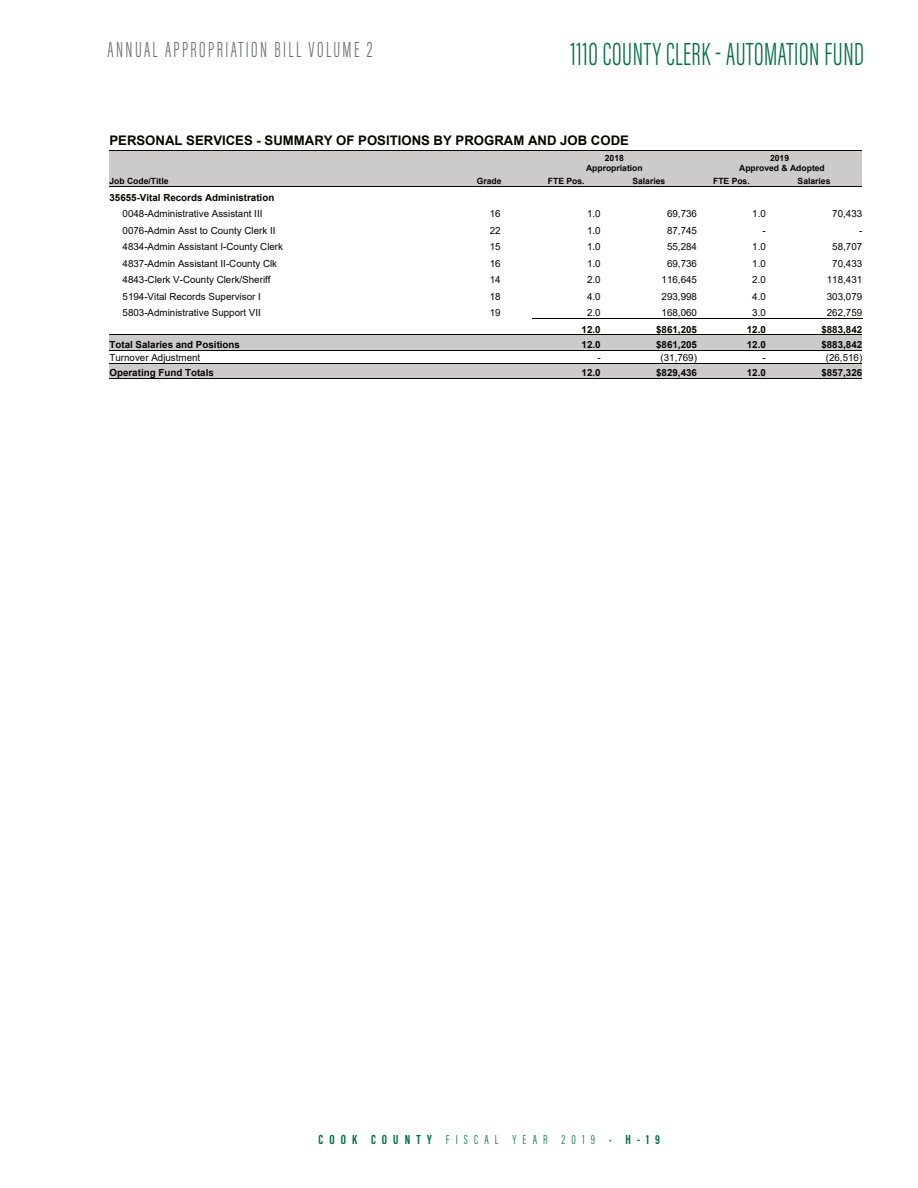
<style>
.page{position:relative;width:918px;height:1188px;background:#fff}
.page>*{position:absolute;margin:0;border:0;box-sizing:border-box;transform-origin:0 0}
.t1{font:300 33px "Acumin Pro Extra Cond";letter-spacing:.02em;color:#016f45;scale:.85 1}
.t2{font:300 22.5px "Acumin Pro Extra Cond";letter-spacing:.125em;color:#6c6d70;scale:.85 1}
.t3{font:300 13.5px "Acumin Pro Extra Cond";letter-spacing:.45em;color:#016f45}
.t4{font:700 13.2px "Arial";color:#040503}
.t5{font:9.75px "Arial";color:#040503}
.t6{font:700 9.75px "Arial";color:#040503}
.t7{font:700 8.55px/10.2px "Arial";color:#040503;text-align:center}
.s1{font-weight:700}
</style>
<div class="page">
<div style="left:109px;top:150px;width:753px;height:23px;background:#cccbca"></div>
<div style="left:109px;top:173px;width:753px;height:13px;background:#cccbca"></div>
<div style="left:109px;top:335px;width:753px;height:16px;background:#cccbca"></div>
<div style="left:109px;top:363px;width:753px;height:16px;background:#cccbca"></div>
<hr style="left:109px;top:363px;width:753px;height:1px;background:#040503">
<hr style="left:109px;top:150px;width:753px;height:1px;background:#040503">
<hr style="left:109px;top:379px;width:753px;height:1px;background:#040503">
<hr style="left:109px;top:186px;width:753px;height:1px;background:#040503">
<hr style="left:109px;top:350px;width:753px;height:1px;background:#040503">
<hr style="left:109px;top:334px;width:753px;height:1px;background:#040503">
<hr style="left:532px;top:318px;width:330px;height:1px;background:#040503">
<h2 class="t2" style="left:108px;top:36px;width:313px">ANNUAL APPROPRIATION BILL VOLUME 2</h2>
<h1 class="t1" style="left:571px;top:34px;width:347px">1110 COUNTY CLERK - AUTOMATION FUND</h1>
<h3 class="t4" style="left:109px;top:131px;width:521px">PERSONAL SERVICES - SUMMARY OF POSITIONS BY PROGRAM AND JOB CODE</h3>
<p class="t7" style="left:586px;top:153px;width:58px">2018<br>Appropriation</p>
<p class="t7" style="left:739px;top:153px;width:87px">2019<br>Approved &amp; Adopted</p>
<p class="t7" style="left:109px;top:176px;width:61px">Job Code/Title</p>
<p class="t7" style="left:477px;top:176px;width:26px">Grade</p>
<p class="t7" style="left:548px;top:176px;width:38px">FTE Pos.</p>
<p class="t7" style="left:632px;top:176px;width:34px">Salaries</p>
<p class="t7" style="left:713px;top:176px;width:38px">FTE Pos.</p>
<p class="t7" style="left:798px;top:176px;width:34px">Salaries</p>
<p class="t6" style="left:109px;top:190px;width:166px">35655-Vital Records Administration</p>
<p class="t5" style="left:123px;top:207px;width:141px">0048-Administrative Assistant III</p>
<p class="t5" style="left:490px;top:207px;width:12px">16</p>
<p class="t5" style="left:587px;top:207px;width:15px">1.0</p>
<p class="t5" style="left:667px;top:207px;width:31px">69,736</p>
<p class="t5" style="left:752px;top:207px;width:15px">1.0</p>
<p class="t5" style="left:832px;top:207px;width:31px">70,433</p>
<p class="t5" style="left:123px;top:224px;width:154px">0076-Admin Asst to County Clerk II</p>
<p class="t5" style="left:490px;top:224px;width:12px">22</p>
<p class="t5" style="left:587px;top:224px;width:15px">1.0</p>
<p class="t5" style="left:667px;top:224px;width:31px">87,745</p>
<p class="t5" style="left:763px;top:224px;width:5px">-</p>
<p class="t5" style="left:859px;top:224px;width:5px">-</p>
<p class="t5" style="left:123px;top:240px;width:162px">4834-Admin Assistant I-County Clerk</p>
<p class="t5" style="left:490px;top:240px;width:12px">15</p>
<p class="t5" style="left:587px;top:240px;width:15px">1.0</p>
<p class="t5" style="left:667px;top:240px;width:31px">55,284</p>
<p class="t5" style="left:752px;top:240px;width:15px">1.0</p>
<p class="t5" style="left:832px;top:240px;width:31px">58,707</p>
<p class="t5" style="left:123px;top:257px;width:156px">4837-Admin Assistant II-County Clk</p>
<p class="t5" style="left:490px;top:257px;width:12px">16</p>
<p class="t5" style="left:587px;top:257px;width:15px">1.0</p>
<p class="t5" style="left:667px;top:257px;width:31px">69,736</p>
<p class="t5" style="left:752px;top:257px;width:15px">1.0</p>
<p class="t5" style="left:832px;top:257px;width:31px">70,433</p>
<p class="t5" style="left:123px;top:273px;width:149px">4843-Clerk V-County Clerk/Sheriff</p>
<p class="t5" style="left:490px;top:273px;width:12px">14</p>
<p class="t5" style="left:587px;top:273px;width:15px">2.0</p>
<p class="t5" style="left:662px;top:273px;width:37px">116,645</p>
<p class="t5" style="left:752px;top:273px;width:15px">2.0</p>
<p class="t5" style="left:827px;top:273px;width:37px">118,431</p>
<p class="t5" style="left:123px;top:290px;width:140px">5194-Vital Records Supervisor I</p>
<p class="t5" style="left:490px;top:290px;width:12px">18</p>
<p class="t5" style="left:587px;top:290px;width:15px">4.0</p>
<p class="t5" style="left:662px;top:290px;width:37px">293,998</p>
<p class="t5" style="left:752px;top:290px;width:15px">4.0</p>
<p class="t5" style="left:827px;top:290px;width:37px">303,079</p>
<p class="t5" style="left:123px;top:306px;width:140px">5803-Administrative Support VII</p>
<p class="t5" style="left:490px;top:306px;width:12px">19</p>
<p class="t5" style="left:587px;top:306px;width:15px">2.0</p>
<p class="t5" style="left:662px;top:306px;width:37px">168,060</p>
<p class="t5" style="left:752px;top:306px;width:15px">3.0</p>
<p class="t5" style="left:827px;top:306px;width:37px">262,759</p>
<p class="t6" style="left:582px;top:322px;width:21px">12.0</p>
<p class="t6" style="left:656px;top:322px;width:42px">$861,205</p>
<p class="t6" style="left:747px;top:322px;width:21px">12.0</p>
<p class="t6" style="left:821px;top:322px;width:42px">$883,842</p>
<p class="t6" style="left:109px;top:338px;width:132px">Total Salaries and Positions</p>
<p class="t6" style="left:582px;top:338px;width:21px">12.0</p>
<p class="t6" style="left:656px;top:338px;width:42px">$861,205</p>
<p class="t6" style="left:747px;top:338px;width:21px">12.0</p>
<p class="t6" style="left:821px;top:338px;width:42px">$883,842</p>
<p class="t5" style="left:109px;top:351px;width:92px">Turnover Adjustment</p>
<p class="t5" style="left:597px;top:351px;width:5px">-</p>
<p class="t5" style="left:661px;top:351px;width:38px">(31,769)</p>
<p class="t5" style="left:763px;top:351px;width:5px">-</p>
<p class="t5" style="left:826px;top:351px;width:38px">(26,516)</p>
<p class="t6" style="left:109px;top:366px;width:106px">Operating Fund Totals</p>
<p class="t6" style="left:582px;top:366px;width:21px">12.0</p>
<p class="t6" style="left:656px;top:366px;width:42px">$829,436</p>
<p class="t6" style="left:747px;top:366px;width:21px">12.0</p>
<p class="t6" style="left:821px;top:366px;width:42px">$857,326</p>
<h3 class="t3" style="left:318px;top:1131px;width:343px"><span class="s1">COOK COUNTY</span> FISCAL YEAR 2019 • <span class="s1">H-19</span></h3>
</div>
